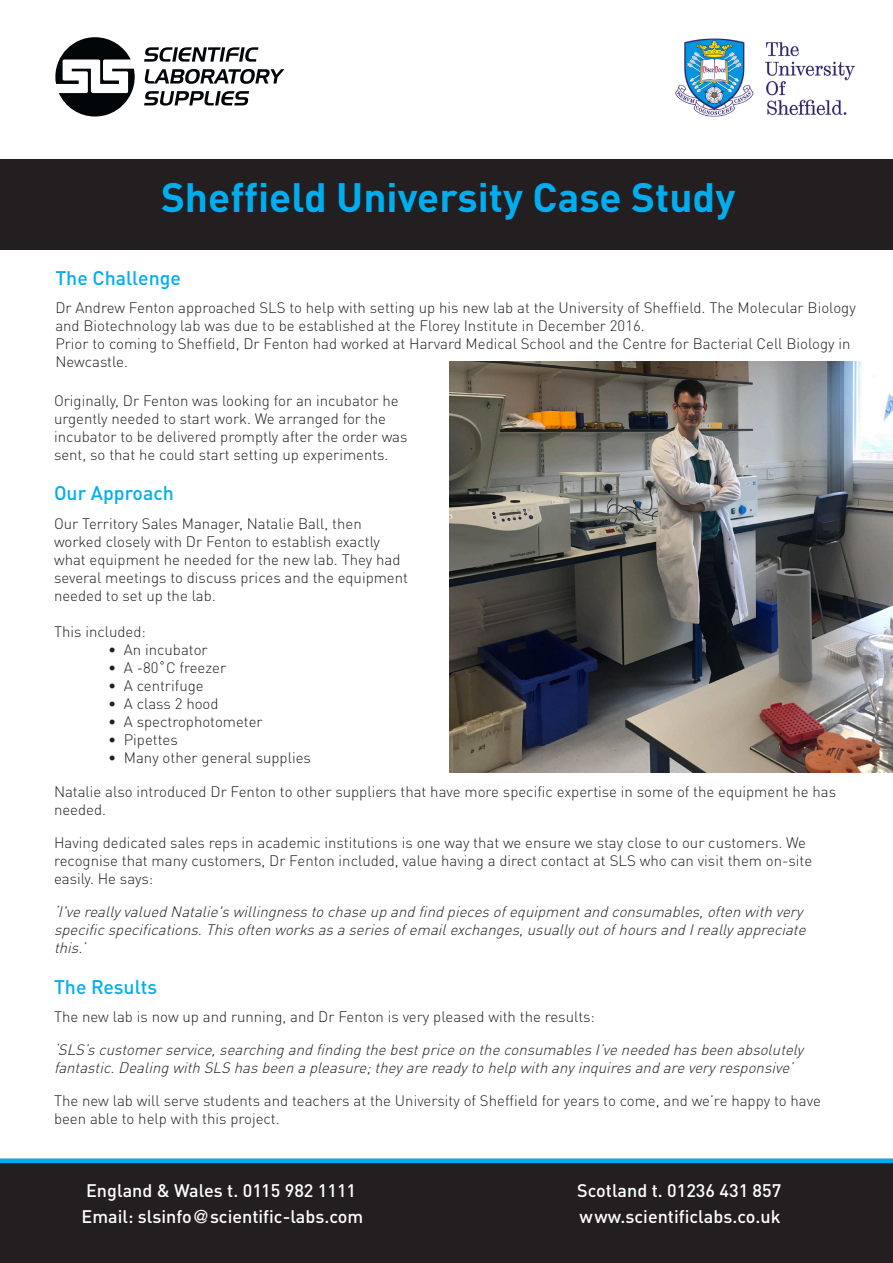
<style>
.page{position:relative;width:893px;height:1263px;background:#fff}
.page>*{position:absolute;margin:0;border:0;box-sizing:border-box;transform-origin:0 0}
.t1{font:700 40.5px "DIN Pro";color:#00aeef}
.t2{font:500 19.5px "DIN Pro";color:#00aeef}
.Footer_Contact_Info{font:500 18px "DIN Pro";color:#fff}
.t3{font:300 15px/18px "DIN Pro";color:#231f20}
.t4{font:italic 300 15px/18px "DIN Pro";color:#231f20}
.s1{font-family:"Helvetica";font-weight:400}
</style>
<div class="page">
<div style="left:0;top:159px;width:893px;height:90px;background:#231f20"></div>
<svg style="left:55px;top:37px;width:80px;height:80px"></svg>
<svg style="left:144px;top:91px;width:105px;height:15px"></svg>
<svg style="left:145px;top:69px;width:139px;height:15px"></svg>
<svg style="left:144px;top:47px;width:114px;height:15px"></svg>
<img style="left:675px;top:38px;width:181px;height:79px">
<div style="left:0;top:1163px;width:893px;height:100px;background:#231f20"></div>
<hr style="left:0;top:1159px;width:893px;height:4px;background:#00aeef">
<img style="left:449px;top:361px;width:443px;height:411px">
<p class="t1" style="left:161px;top:163px;width:576px">Sheffield University Case Study</p>
<p class="t2" style="left:55px;top:262px;width:127px">The Challenge</p>
<p class="t3" style="left:55px;top:298px;width:802px">Dr Andrew Fenton approached SLS to help with setting up his new lab at the University of Sheffield. The Molecular Biology and Biotechnology lab was due to be established at the Florey Institute in December 2016.</p>
<p class="t3" style="left:55px;top:334px;width:797px">Prior to coming to Sheffield, Dr Fenton had worked at Harvard Medical School and the Centre for Bacterial Cell Biology in<br>Newcastle.</p>
<p class="t3" style="left:54px;top:390px;width:355px">Originally, Dr Fenton was looking for an incubator he urgently needed to start work. We arranged for the incubator to be delivered promptly after the order was sent, so that he could start setting up experiments.</p>
<p class="t2" style="left:54px;top:477px;width:121px">Our Approach</p>
<p class="t3" style="left:54px;top:513px;width:356px">Our Territory Sales Manager, Natalie Ball, then worked closely with Dr Fenton to establish exactly what equipment he needed for the new lab. They had several meetings to discuss prices and the equipment needed to set up the lab.</p>
<p class="t3" style="left:54px;top:621px;width:93px">This included:</p>
<p class="t3" style="left:108px;top:639px;width:101px">• An incubator</p>
<p class="t3" style="left:108px;top:657px;width:120px">• A -80˚C freezer</p>
<p class="t3" style="left:108px;top:675px;width:97px">• A centrifuge</p>
<p class="t3" style="left:108px;top:693px;width:112px">• A class 2 hood</p>
<p class="t3" style="left:108px;top:711px;width:156px">• A spectrophotometer</p>
<p class="t3" style="left:108px;top:729px;width:71px">• Pipettes</p>
<p class="t3" style="left:108px;top:747px;width:204px">• Many other general supplies</p>
<p class="t3" style="left:54px;top:781px;width:784px">Natalie also introduced Dr Fenton to other suppliers that have more specific expertise in some of the equipment he has needed.</p>
<p class="t3" style="left:54px;top:832px;width:760px">Having dedicated sales reps in academic institutions is one way that we ensure we stay close to our customers. We recognise that many customers, Dr Fenton included, value having a direct contact at SLS who can visit them on-site easily. He says:</p>
<p class="t4" style="left:54px;top:901px;width:758px">‘I'vereallyvaluedNatalie'swillingnesstochaseupandfindpiecesofequipmentandconsumables,oftenwithvery specificspecifications.Thisoftenworksasaseriesofemailexchanges,usuallyoutofhoursandIreallyappreciate this.’</p>
<p class="t2" style="left:54px;top:971px;width:105px">The Results</p>
<p class="t3" style="left:54px;top:1007px;width:542px">The new lab is now up and running, and Dr Fenton is very pleased with the results:</p>
<p class="t4" style="left:54px;top:1040px;width:755px">‘SLS’scustomerservice,searchingandfindingthebestpriceontheconsumablesI’veneededhasbeenabsolutely fantastic.DealingwithSLS hasbeenapleasure;theyarereadytohelpwithanyinquiresandareveryresponsive’</p>
<p class="t3" style="left:54px;top:1091px;width:768px">The new lab will serve students and teachers at the University of Sheffield for years to come, and we’re happy to have been able to help with this project.</p>
<p class="Footer_Contact_Info" style="left:86px;top:1176px;width:272px">England &amp; Wales t. 0115 982 1111</p>
<p class="Footer_Contact_Info" style="left:577px;top:1176px;width:206px">Scotland t. 01236 431 857</p>
<p class="Footer_Contact_Info" style="left:82px;top:1201px;width:283px">Email: slsinfo<span class="s1">@</span>scientific-labs.com</p>
<p class="Footer_Contact_Info" style="left:579px;top:1201px;width:203px">www.scientificlabs.co.uk</p>
</div>
